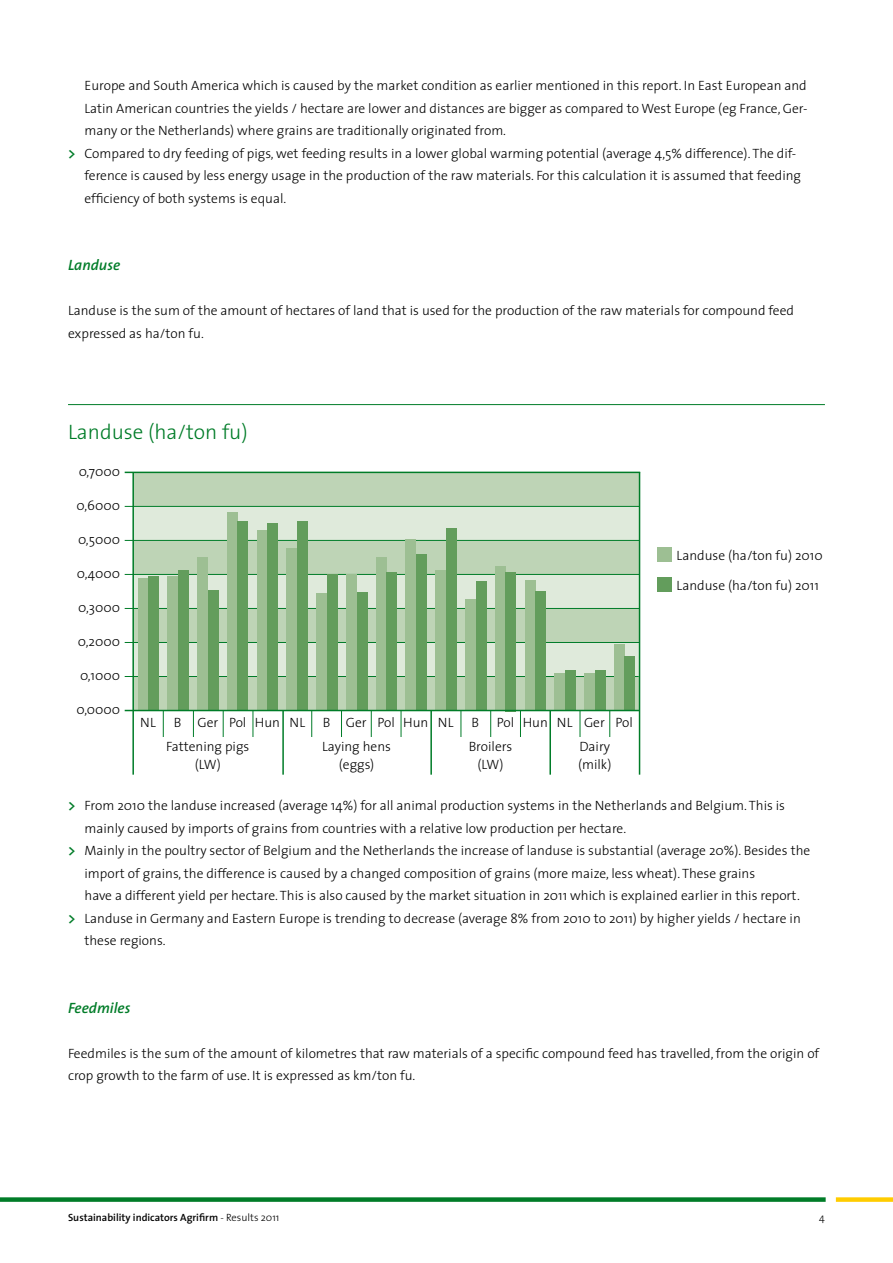
<style>
.page{position:relative;width:893px;height:1263px;background:#fff}
.page>*{position:absolute;margin:0;border:0;box-sizing:border-box;transform-origin:0 0}
.t1{font:300 21px "The Sans";color:#007c28}
.t2{font:italic 600 15px "The Sans";color:#007c28}
.t3{font:300 13.5px/18px "The Sans";color:#000}
.t4{font:600 10.5px "The Sans";color:#000}
.t5{font:300 10.5px "The Sans";color:#000}
.s1{font-weight:600;font-size:15px;color:#007c28}
.s2{font-weight:300}
</style>
<div class="page">
<div style="left:0;top:1197px;width:826px;height:5px;background:#007c28"></div>
<div style="left:836px;top:1197px;width:57px;height:5px;background:#fc0"></div>
<svg style="left:163px;top:711px;width:1px;height:26px"></svg>
<svg style="left:193px;top:711px;width:1px;height:26px"></svg>
<svg style="left:223px;top:711px;width:1px;height:26px"></svg>
<svg style="left:253px;top:711px;width:1px;height:26px"></svg>
<svg style="left:311px;top:711px;width:1px;height:26px"></svg>
<svg style="left:341px;top:711px;width:1px;height:26px"></svg>
<svg style="left:371px;top:711px;width:1px;height:26px"></svg>
<svg style="left:401px;top:711px;width:1px;height:26px"></svg>
<svg style="left:461px;top:711px;width:1px;height:26px"></svg>
<svg style="left:490px;top:711px;width:1px;height:26px"></svg>
<svg style="left:520px;top:711px;width:1px;height:26px"></svg>
<svg style="left:580px;top:711px;width:1px;height:26px"></svg>
<svg style="left:609px;top:711px;width:1px;height:26px"></svg>
<hr style="left:282px;top:710px;width:2px;height:65px;background:#007c28">
<hr style="left:430px;top:710px;width:2px;height:65px;background:#007c28">
<hr style="left:549px;top:710px;width:2px;height:65px;background:#007c28">
<div style="left:133px;top:472px;width:506px;height:34px;background:#bed4b6"></div>
<div style="left:133px;top:540px;width:506px;height:34px;background:#bed4b6"></div>
<div style="left:133px;top:608px;width:506px;height:34px;background:#bed4b6"></div>
<div style="left:133px;top:506px;width:506px;height:34px;background:#dfeadb"></div>
<div style="left:133px;top:574px;width:506px;height:34px;background:#dfeadb"></div>
<div style="left:133px;top:642px;width:506px;height:34px;background:#dfeadb"></div>
<div style="left:133px;top:676px;width:506px;height:34px;background:#bed4b6"></div>
<hr style="left:125px;top:472px;width:515px;height:1px;background:#007c28">
<hr style="left:125px;top:506px;width:514px;height:1px;background:#007c28">
<hr style="left:125px;top:540px;width:514px;height:1px;background:#007c28">
<hr style="left:125px;top:574px;width:514px;height:1px;background:#007c28">
<hr style="left:125px;top:608px;width:514px;height:1px;background:#007c28">
<hr style="left:125px;top:642px;width:514px;height:1px;background:#007c28">
<hr style="left:125px;top:676px;width:514px;height:1px;background:#007c28">
<hr style="left:132px;top:472px;width:2px;height:303px;background:#007c28">
<hr style="left:639px;top:472px;width:1px;height:303px;background:#007c28">
<hr style="left:68px;top:404px;width:757px;height:1px;background:#007c28">
<div style="left:657px;top:547px;width:15px;height:15px;background:#9dbf93"></div>
<div style="left:657px;top:577px;width:15px;height:15px;background:#639d5c"></div>
<div style="left:138px;top:578px;width:10px;height:133px;background:#9dbf93"></div>
<div style="left:167px;top:577px;width:11px;height:134px;background:#9dbf93"></div>
<div style="left:197px;top:558px;width:11px;height:153px;background:#9dbf93"></div>
<div style="left:227px;top:513px;width:11px;height:198px;background:#9dbf93"></div>
<div style="left:257px;top:531px;width:10px;height:180px;background:#9dbf93"></div>
<div style="left:287px;top:548px;width:10px;height:163px;background:#9dbf93"></div>
<div style="left:316px;top:593px;width:11px;height:118px;background:#9dbf93"></div>
<div style="left:346px;top:574px;width:11px;height:137px;background:#9dbf93"></div>
<div style="left:376px;top:557px;width:10px;height:154px;background:#9dbf93"></div>
<div style="left:406px;top:540px;width:10px;height:171px;background:#9dbf93"></div>
<div style="left:435px;top:571px;width:11px;height:140px;background:#9dbf93"></div>
<div style="left:465px;top:599px;width:11px;height:112px;background:#9dbf93"></div>
<div style="left:495px;top:567px;width:11px;height:144px;background:#9dbf93"></div>
<div style="left:525px;top:580px;width:10px;height:131px;background:#9dbf93"></div>
<div style="left:554px;top:673px;width:11px;height:38px;background:#9dbf93"></div>
<div style="left:584px;top:673px;width:11px;height:38px;background:#9dbf93"></div>
<div style="left:614px;top:644px;width:11px;height:67px;background:#9dbf93"></div>
<div style="left:148px;top:577px;width:11px;height:134px;background:#639d5c"></div>
<div style="left:178px;top:571px;width:11px;height:140px;background:#639d5c"></div>
<div style="left:208px;top:590px;width:10px;height:121px;background:#639d5c"></div>
<div style="left:238px;top:522px;width:10px;height:189px;background:#639d5c"></div>
<div style="left:267px;top:523px;width:11px;height:188px;background:#639d5c"></div>
<div style="left:297px;top:522px;width:11px;height:189px;background:#639d5c"></div>
<div style="left:327px;top:574px;width:11px;height:137px;background:#639d5c"></div>
<div style="left:357px;top:592px;width:10px;height:119px;background:#639d5c"></div>
<div style="left:386px;top:572px;width:11px;height:139px;background:#639d5c"></div>
<div style="left:416px;top:555px;width:11px;height:156px;background:#639d5c"></div>
<div style="left:446px;top:529px;width:11px;height:182px;background:#639d5c"></div>
<div style="left:476px;top:582px;width:10px;height:129px;background:#639d5c"></div>
<div style="left:506px;top:572px;width:10px;height:139px;background:#639d5c"></div>
<div style="left:535px;top:592px;width:11px;height:119px;background:#639d5c"></div>
<div style="left:565px;top:671px;width:11px;height:40px;background:#639d5c"></div>
<div style="left:595px;top:671px;width:10px;height:40px;background:#639d5c"></div>
<div style="left:625px;top:656px;width:10px;height:55px;background:#639d5c"></div>
<hr style="left:125px;top:710px;width:514px;height:1px;background:#007c28">
<p class="t3" style="left:85px;top:76px;width:724px">Europe and South America which is caused by the market condition as earlier mentioned in this report. In East European and</p>
<p class="t3" style="left:85px;top:99px;width:724px">Latin American countries the yields / hectare are lower and distances are bigger as compared to West Europe (eg France, Ger-</p>
<p class="t3" style="left:85px;top:121px;width:423px">many or the Netherlands) where grains are traditionally originated from.</p>
<p class="t3" style="left:68px;top:144px;width:730px"><span class="s1">&gt;</span> Compared to dry feeding of pigs, wet feeding results in a lower global warming potential (average 4,5% difference). The dif-</p>
<p class="t3" style="left:85px;top:166px;width:718px">ference is caused by less energy usage in the production of the raw materials. For this calculation it is assumed that feeding</p>
<p class="t3" style="left:85px;top:189px;width:203px">efficiency of both systems is equal.</p>
<p class="t2" style="left:68px;top:252px;width:54px">Landuse</p>
<p class="t3" style="left:68px;top:299px;width:727px;line-height:22.5px">Landuse is the sum of the amount of hectares of land that is used for the production of the raw materials for compound feed expressed as ha/ton fu.</p>
<h1 class="t1" style="left:68px;top:414px;width:181px">Landuse (ha/ton fu)</h1>
<p class="t3" style="left:79px;top:462px;width:43px">0,7000</p>
<p class="t3" style="left:77px;top:496px;width:45px">0,6000</p>
<p class="t3" style="left:78px;top:530px;width:43px">0,5000</p>
<p class="t3" style="left:77px;top:564px;width:45px">0,4000</p>
<p class="t3" style="left:78px;top:598px;width:43px">0,3000</p>
<p class="t3" style="left:78px;top:632px;width:44px">0,2000</p>
<p class="t3" style="left:80px;top:666px;width:42px">0,1000</p>
<p class="t3" style="left:77px;top:700px;width:45px">0,0000</p>
<p class="t3" style="left:140px;top:713px;width:17px">NL</p>
<p class="t3" style="left:174px;top:713px;width:133px">B Ger Pol Hun NL</p>
<p class="t3" style="left:323px;top:713px;width:132px">B Ger Pol Hun NL</p>
<p class="t3" style="left:472px;top:713px;width:9px">B</p>
<p class="t3" style="left:497px;top:713px;width:137px">Pol Hun NL Ger Pol</p>
<p class="t3" style="left:166px;top:737px;width:85px;text-align:center">Fattening pigs (LW)</p>
<p class="t3" style="left:322px;top:737px;width:70px;text-align:center">Laying hens (eggs)</p>
<p class="t3" style="left:469px;top:737px;width:45px;text-align:center">Broilers (LW)</p>
<p class="t3" style="left:578px;top:737px;width:35px">Dairy (milk)</p>
<p class="t3" style="left:677px;top:546px;width:148px">Landuse (ha/ton fu) 2010</p>
<p class="t3" style="left:677px;top:576px;width:144px">Landuse (ha/ton fu) 2011</p>
<p class="t3" style="left:68px;top:796px;width:719px"><span class="s1">&gt;</span> From 2010 the landuse increased (average 14%) for all animal production systems in the Netherlands and Belgium. This is</p>
<p class="t3" style="left:85px;top:819px;width:543px">mainly caused by imports of grains from countries with a relative low production per hectare.</p>
<p class="t3" style="left:68px;top:841px;width:744px"><span class="s1">&gt;</span> Mainly in the poultry sector of Belgium and the Netherlands the increase of landuse is substantial (average 20%). Besides the</p>
<p class="t3" style="left:85px;top:864px;width:672px">import of grains, the difference is caused by a changed composition of grains (more maize, less wheat). These grains</p>
<p class="t3" style="left:85px;top:886px;width:717px">have a different yield per hectare. This is also caused by the market situation in 2011 which is explained earlier in this report.</p>
<p class="t3" style="left:68px;top:909px;width:734px"><span class="s1">&gt;</span> Landuse in Germany and Eastern Europe is trending to decrease (average 8% from 2010 to 2011) by higher yields / hectare in</p>
<p class="t3" style="left:85px;top:931px;width:83px">these regions.</p>
<p class="t2" style="left:68px;top:995px;width:64px">Feedmiles</p>
<p class="t3" style="left:68px;top:1041px;width:753px;line-height:22.5px">Feedmiles is the sum of the amount of kilometres that raw materials of a specific compound feed has travelled, from the origin of crop growth to the farm of use. It is expressed as km/ton fu.</p>
<p class="t4" style="left:68px;top:1209px;width:213px">Sustainability indicators Agrifirm <span class="s2">- Results 2011</span></p>
<p class="t5" style="left:819px;top:1209px;width:7px">4</p>
</div>
